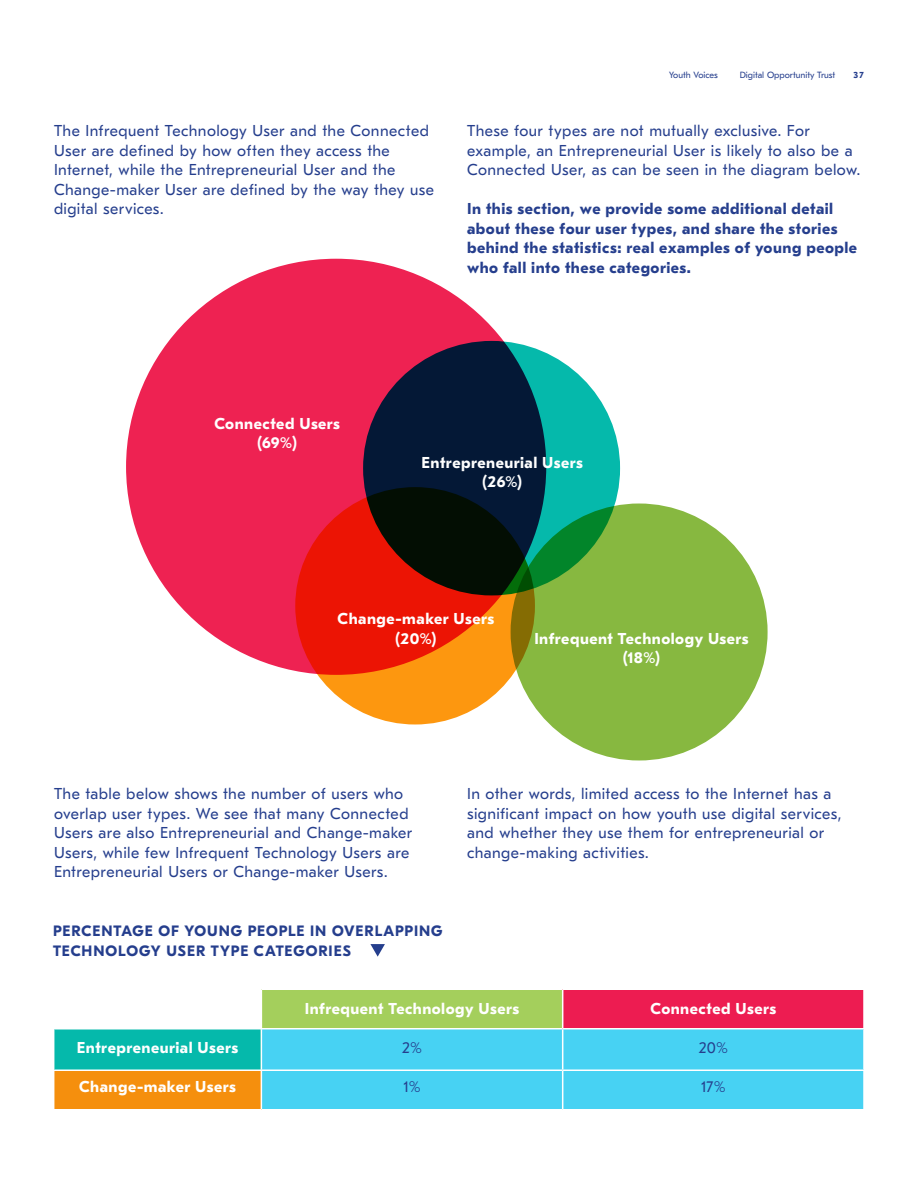
<style>
.page{position:relative;width:918px;height:1188px;background:#fff}
.page>*{position:absolute;margin:0;border:0;box-sizing:border-box;transform-origin:0 0}
.t1{font:15.75px/19.5px "GT Eesti Pro Text";letter-spacing:.025em;color:#253e8d}
.t2{font:700 15.75px/19.5px "GT Eesti Pro Text";letter-spacing:.03em;color:#fff;text-align:center}
.t3{font:700 15.75px/19.5px "GT Eesti Pro Text";letter-spacing:.03em;color:#253e8d}
.t4{font:700 15px/19.5px "GT Eesti Pro Display";letter-spacing:.06em;color:#253e8d}
.t5{font:9px "GT Eesti Pro Text";color:#253e8d}
.t6{font:700 9px "GT Eesti Pro Text";color:#253e8d}
</style>
<div class="page">
<svg style="left:370px;top:944px;width:15px;height:13px"></svg>
<div style="left:261px;top:989px;width:302px;height:40px;background:#a4cf5c"></div>
<div style="left:563px;top:989px;width:301px;height:40px;background:#ed1c51"></div>
<div style="left:54px;top:1029px;width:207px;height:41px;background:#05b9ab"></div>
<div style="left:262px;top:1029px;width:601px;height:80px;background:#47d2f3"></div>
<div style="left:54px;top:1070px;width:207px;height:40px;background:#f58f0d"></div>
<hr style="left:261px;top:988px;width:302px;height:2px;background:#fff">
<hr style="left:261px;top:990px;width:1px;height:38px;background:#fff">
<hr style="left:563px;top:988px;width:302px;height:2px;background:#fff">
<hr style="left:562px;top:990px;width:1px;height:38px;background:#fff">
<hr style="left:863px;top:990px;width:2px;height:38px;background:#fff">
<hr style="left:261px;top:1028px;width:302px;height:1px;background:#fff">
<hr style="left:563px;top:1028px;width:302px;height:1px;background:#fff">
<hr style="left:562px;top:1029px;width:1px;height:41px;background:#fff">
<hr style="left:261px;top:1070px;width:302px;height:1px;background:#fff">
<hr style="left:563px;top:1070px;width:302px;height:1px;background:#fff">
<hr style="left:562px;top:1071px;width:1px;height:38px;background:#fff">
<hr style="left:53px;top:1109px;width:208px;height:1px;background:#fff">
<hr style="left:53px;top:1070px;width:209px;height:1px;background:#fff">
<div style="left:511px;top:504px;width:257px;height:256px;background:#87b840;border-radius:50%"></div>
<svg style="left:363px;top:341px;width:257px;height:254px;background:#04ae91"></svg>
<svg style="left:126px;top:259px;width:420px;height:416px;background:#b71f4b"></svg>
<svg style="left:295px;top:487px;width:240px;height:237px;background:#af3806"></svg>
<p class="t5" style="left:669px;top:70px;width:50px">Youth Voices</p>
<p class="t5" style="left:740px;top:70px;width:97px">Digital Opportunity Trust</p>
<p class="t6" style="left:854px;top:70px;width:12px">37</p>
<p class="t1" style="left:54px;top:122px;width:382px">The Infrequent Technology User and the Connected User are defined by how often they access the Internet, while the Entrepreneurial User and the Change-maker User are defined by the way they use digital services.</p>
<p class="t1" style="left:467px;top:122px;width:395px">These four types are not mutually exclusive. For example, an Entrepreneurial User is likely to also be a<br>Connected User, as can be seen in the diagram below.</p>
<p class="t3" style="left:467px;top:200px;width:392px">In this section, we provide some additional detail about these four user types, and share the stories behind the statistics: real examples of young people who fall into these categories.</p>
<p class="t2" style="left:214px;top:414px;width:127px">Connected Users (69%)</p>
<p class="t2" style="left:422px;top:453px;width:163px">Entrepreneurial Users (26%)</p>
<p class="t2" style="left:338px;top:609px;width:158px">Change-maker Users (20%)</p>
<p class="t2" style="left:534px;top:629px;width:216px">Infrequent Technology Users (18%)</p>
<p class="t1" style="left:54px;top:785px;width:360px">The table below shows the number of users who overlap user types. We see that many Connected Users are also Entrepreneurial and Change-maker Users, while few Infrequent Technology Users are Entrepreneurial Users or Change-maker Users.</p>
<p class="t1" style="left:467px;top:785px;width:376px">In other words, limited access to the Internet has a significant impact on how youth use digital services, and whether they use them for entrepreneurial or change-making activities.</p>
<p class="t4" style="left:53px;top:921px;width:391px">PERCENTAGE OF YOUNG PEOPLE IN OVERLAPPING<br>TECHNOLOGY USER TYPE CATEGORIES</p>
<p class="t2" style="left:305px;top:999px;width:216px">Infrequent Technology Users</p>
<p class="t2" style="left:650px;top:999px;width:127px">Connected Users</p>
<p class="t2" style="left:77px;top:1038px;width:163px">Entrepreneurial Users</p>
<p class="t1" style="left:402px;top:1038px;width:22px">2%</p>
<p class="t1" style="left:699px;top:1038px;width:31px">20%</p>
<p class="t2" style="left:79px;top:1077px;width:158px">Change-maker Users</p>
<p class="t1" style="left:403px;top:1077px;width:19px">1%</p>
<p class="t1" style="left:701px;top:1077px;width:26px">17%</p>
</div>
